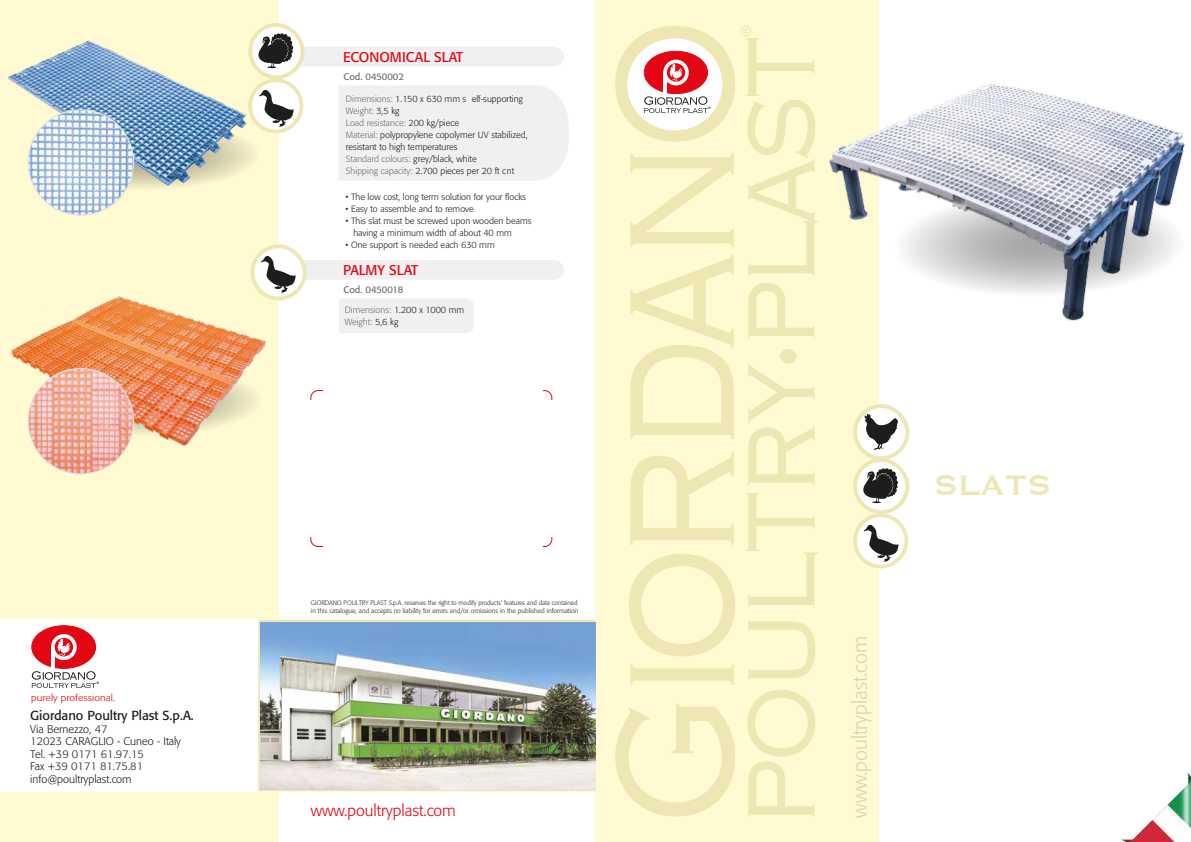
<style>
.page{position:relative;width:1191px;height:842px;background:#fff}
.page>*{position:absolute;margin:0;border:0;box-sizing:border-box;transform-origin:0 0}
.t1{font:36.5px "Copperplate";color:#eee7b4}
.t2{font:300 20px "Formata";color:#dbd4a7}
.t3{font:300 16px "Formata";color:#e30613}
.t4{font:14px "Formata";color:#e30613}
.t5{font:13px "Formata";color:#1d1d1b}
.t6{font:300 11px/12.5px "Formata";color:#1d1d1b}
.t7{font:9.5px "Formata";color:#706f6f}
.t8{font:300 9.4px "Formata";color:#e30613;scale:1.12 1}
.t9{font:300 9px/12px "Formata";color:#1d1d1b}
.t10{font:300 9px/12px "Formata";color:#706f6f}
.t11{font:300 6.5px/7.8px "Formata";color:#231f20}
.t12{font:4.6px "Copperplate";color:#1d1d1b}
.s1{color:#706f6f}
.s2{color:#1d1d1b}
</style>
<div class="page">
<div style="left:0;top:0;width:279px;height:842px;background:#fffad2"></div>
<div style="left:0;top:619px;width:601px;height:172px;background:#fff"></div>
<div style="left:258px;top:620px;width:353px;height:171px;border:3px solid #eee7b4"></div>
<div style="left:595px;top:0;width:284px;height:842px;background:#fffad2"></div>
<img style="left:1121px;top:772px;width:70px;height:70px">
<svg style="left:615px;top:26px;width:203px;height:791px"></svg>
<div style="left:293px;top:47px;width:261px;height:19px;background:#f0f0f0"></div>
<div style="left:339px;top:85px;width:230px;height:95px;background:#f0f0f0"></div>
<svg style="left:855px;top:406px;width:52px;height:52px"></svg>
<div style="left:853px;top:404px;width:56px;height:56px;border:4px solid #eee7b4;border-radius:50%"></div>
<svg style="left:855px;top:460px;width:52px;height:52px"></svg>
<div style="left:853px;top:458px;width:56px;height:56px;border:4px solid #eee7b4;border-radius:50%"></div>
<svg style="left:855px;top:515px;width:51px;height:51px"></svg>
<div style="left:853px;top:513px;width:55px;height:55px;border:4px solid #eee7b4;border-radius:50%"></div>
<svg style="left:864px;top:413px;width:34px;height:37px"></svg>
<svg style="left:863px;top:468px;width:35px;height:35px"></svg>
<svg style="left:864px;top:525px;width:35px;height:37px"></svg>
<svg style="left:250px;top:25px;width:52px;height:52px"></svg>
<div style="left:248px;top:23px;width:56px;height:56px;border:4px solid #eee7b4;border-radius:50%"></div>
<svg style="left:250px;top:80px;width:51px;height:52px"></svg>
<div style="left:248px;top:78px;width:55px;height:55px;border:4px solid #eee7b4;border-radius:50%"></div>
<svg style="left:258px;top:33px;width:36px;height:35px"></svg>
<svg style="left:259px;top:90px;width:35px;height:37px"></svg>
<svg style="left:32px;top:671px;width:64px;height:17px"></svg>
<div style="left:32px;top:626px;width:64px;height:42px;background:#e30613;border-radius:50%"></div>
<div style="left:32px;top:626px;width:64px;height:42px;border:1px solid #e30613;border-radius:50%"></div>
<hr style="left:51px;top:647px;width:4px;height:21px;background:#fff">
<svg style="left:51px;top:634px;width:26px;height:26px"></svg>
<div style="left:293px;top:260px;width:261px;height:20px;background:#f0f0f0"></div>
<img style="left:829px;top:83px;width:356px;height:238px">
<img style="left:8px;top:40px;width:239px;height:146px">
<img style="left:28px;top:110px;width:105px;height:104px">
<img style="left:11px;top:292px;width:258px;height:154px">
<svg style="left:252px;top:246px;width:53px;height:53px"></svg>
<div style="left:250px;top:244px;width:57px;height:56px;border:4px solid #eee7b4;border-radius:50%"></div>
<div style="left:329px;top:298px;width:145px;height:35px;background:#f0f0f0;border-radius:7px"></div>
<img style="left:28px;top:369px;width:105px;height:104px">
<div style="left:328px;top:296px;width:10px;height:42px;background:#fff"></div>
<svg style="left:261px;top:256px;width:35px;height:37px"></svg>
<img style="left:261px;top:622px;width:334px;height:167px">
<p class="t12" style="left:96px;top:680px;width:4px">®</p>
<p class="t8" style="left:31px;top:692px;width:77px">purely professional.</p>
<h3 class="t5" style="left:30px;top:708px;width:165px">Giordano Poultry Plast S.p.A.</h3>
<p class="t6" style="left:30px;top:723px;width:152px">Via Bernezzo, 47<br>12023 CARAGLIO - Cuneo - Italy<br>Tel. +39 0171 61.97.15<br>Fax +39 0171 81.75.81 info@poultryplast.com</p>
<h3 class="t4" style="left:343px;top:49px;width:121px">ECONOMICAL SLAT</h3>
<p class="t7" style="left:343px;top:71px;width:62px">Cod. 0450002</p>
<p class="t9" style="left:346px;top:93px;width:183px"><span class="s1">Dimensions:</span> 1.150 x 630 mm s elf-supporting <span class="s1">Weight:</span> 3,5 kg<br><span class="s1">Load resistance:</span> 200 kg/piece<br><span class="s1">Material:</span> polypropylene copolymer UV stabilized, resistant to high temperatures<br><span class="s1">Standard colours:</span> grey/black, white<br><span class="s1">Shipping capacity:</span> 2.700 pieces per 20 ft cnt</p>
<p class="t9" style="left:345px;top:191px;width:182px">• The low cost, long term solution for your flocks</p>
<p class="t9" style="left:345px;top:203px;width:130px">• Easy to assemble and to remove</p>
<p class="t9" style="left:353px;top:215px;width:180px;text-indent:-8px">• This slat must be screwed upon wooden beams having a minimum width of about 40 mm</p>
<p class="t9" style="left:345px;top:239px;width:151px">• One support is needed each 630 mm</p>
<h3 class="t4" style="left:343px;top:262px;width:76px">PALMY SLAT</h3>
<p class="t7" style="left:343px;top:284px;width:61px">Cod. 0450018</p>
<p class="t10" style="left:345px;top:304px;width:121px">Dimensions: <span class="s2">1.200 x 1000 mm<br></span>Weight: <span class="s2">5,6 kg</span></p>
<p class="t11" style="left:311px;top:599px;width:269px">GIORDANO POULTRY PLAST S.p.A. reserves the right to modify products' features and data contained in this catalogue, and accepts no liability for errors and/or omissions in the published information</p>
<h3 class="t3" style="left:311px;top:801px;width:146px">www.poultryplast.com</h3>
<p class="t12" style="left:708px;top:105px;width:4px">®</p>
<h2 class="t2" style="left:848px;top:818px;width:183px;rotate:-90deg">www.poultryplast.com</h2>
<h1 class="t1" style="left:934px;top:461px;width:119px">SLATS</h1>
</div>
